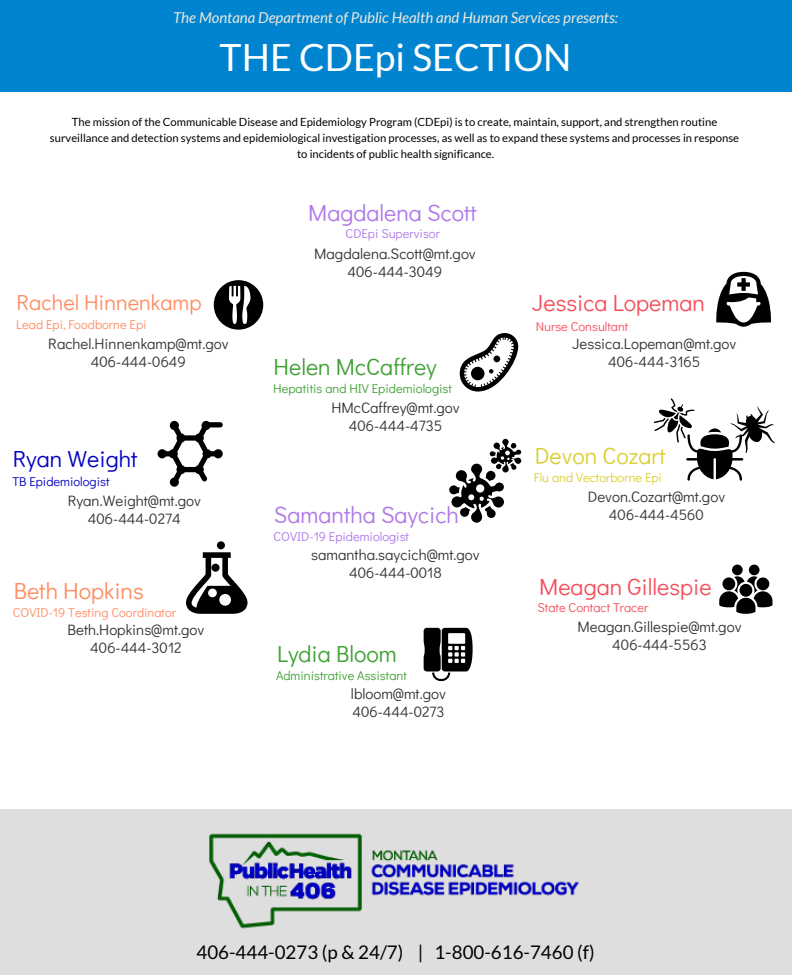
<style>
.page{position:relative;width:792px;height:975px;background:#fff}
.page>*{position:absolute;margin:0;border:0;box-sizing:border-box;transform-origin:0 0}
.t1{font:37.5px "Lato";color:#fff}
.t2{font:23.2px "Didact Gothic";color:#ae77e8}
.t3{font:23.2px "Didact Gothic";color:#f44e5b}
.t4{font:23.2px "Didact Gothic";color:#3ea034}
.t5{font:23.2px "Didact Gothic";color:#dbcf31}
.t6{font:23.2px "Didact Gothic";color:#ff8c62}
.t7{font:23.2px "Didact Gothic";color:#0000c0}
.t8{font:21.8px "Didact Gothic";color:#ff8c62}
.t9{font:18.8px "Lato";color:#000}
.t10{font:15px/18px "Didact Gothic";color:#333;text-align:center}
.t11{font:italic 15px "Lato";color:#ede7dc}
.t12{font:12.8px "Didact Gothic";color:#3ea034}
.t13{font:12.8px "Didact Gothic";color:#ff8c62}
.t14{font:12.8px "Didact Gothic";color:#ae77e8}
.t15{font:12.8px "Didact Gothic";color:#f44e5b}
.t16{font:12.8px "Didact Gothic";color:#dbcf31}
.t17{font:12.8px "Didact Gothic";color:#0000c0}
.t18{font:11.2px/15.8px "Lato";color:#000;text-align:center}
</style>
<div class="page">
<div style="left:0;top:809px;width:792px;height:166px;background:#dedede"></div>
<div style="left:0;top:0;width:792px;height:92px;background:#0084d0"></div>
<svg style="left:214px;top:280px;width:49px;height:50px"></svg>
<svg style="left:716px;top:272px;width:55px;height:55px"></svg>
<svg style="left:460px;top:333px;width:58px;height:59px"></svg>
<svg style="left:158px;top:421px;width:65px;height:66px"></svg>
<svg style="left:449px;top:439px;width:72px;height:84px"></svg>
<svg style="left:654px;top:398px;width:121px;height:83px"></svg>
<div style="left:217px;top:541px;width:8px;height:8px;background:#000;border-radius:50%"></div>
<svg style="left:186px;top:552px;width:62px;height:62px"></svg>
<svg style="left:719px;top:565px;width:53px;height:49px"></svg>
<svg style="left:424px;top:628px;width:49px;height:53px"></svg>
<img style="left:209px;top:833px;width:370px;height:96px">
<p class="t11" style="left:173px;top:9px;width:446px">The Montana Department of Public Health and Human Services presents:</p>
<p class="t1" style="left:220px;top:37px;width:354px">THE CDEpi SECTION</p>
<p class="t18" style="left:50px;top:114px;width:691px">The mission of the Communicable Disease and Epidemiology Program (CDEpi) is to create, maintain, support, and strengthen routine surveillance and detection systems and epidemiological investigation processes, as well as to expand these systems and processes in response to incidents of public health significance.</p>
<p class="t2" style="left:308px;top:195px;width:170px">Magdalena Scott</p>
<p class="t14" style="left:346px;top:223px;width:96px">CDEpi Supervisor</p>
<p class="t10" style="left:314px;top:243px;width:163px">Magdalena.Scott@mt.gov<br>406-444-3049</p>
<p class="t8" style="left:17px;top:285px;width:186px">Rachel Hinnenkamp</p>
<p class="t3" style="left:532px;top:284px;width:174px">Jessica Lopeman</p>
<p class="t13" style="left:16px;top:314px;width:132px">Lead Epi, Foodborne Epi</p>
<p class="t15" style="left:536px;top:316px;width:94px">Nurse Consultant</p>
<p class="t10" style="left:48px;top:333px;width:182px">Rachel.Hinnenkamp@mt.gov</p>
<p class="t10" style="left:572px;top:333px;width:166px">Jessica.Lopeman@mt.gov</p>
<p class="t10" style="left:91px;top:351px;width:97px">406-444-0649</p>
<p class="t10" style="left:608px;top:351px;width:94px">406-444-3165</p>
<p class="t4" style="left:274px;top:349px;width:165px">Helen McCaffrey</p>
<p class="t12" style="left:273px;top:379px;width:180px">Hepatitis and HIV Epidemiologist</p>
<p class="t10" style="left:332px;top:397px;width:130px">HMcCaffrey@mt.gov<br>406-444-4735</p>
<p class="t7" style="left:13px;top:441px;width:126px">Ryan Weight</p>
<p class="t5" style="left:535px;top:437px;width:133px">Devon Cozart</p>
<p class="t16" style="left:534px;top:467px;width:130px">Flu and Vectorborne Epi</p>
<p class="t17" style="left:12px;top:472px;width:99px">TB Epidemiologist</p>
<p class="t10" style="left:68px;top:490px;width:135px">Ryan.Weight@mt.gov</p>
<p class="t10" style="left:588px;top:486px;width:139px">Devon.Cozart@mt.gov</p>
<p class="t10" style="left:88px;top:508px;width:94px">406-444-0274</p>
<p class="t2" style="left:274px;top:497px;width:186px">Samantha Saycich</p>
<p class="t10" style="left:609px;top:504px;width:97px">406-444-4560</p>
<p class="t14" style="left:273px;top:526px;width:137px">COVID-19 Epidemiologist</p>
<p class="t10" style="left:311px;top:545px;width:170px">samantha.saycich@mt.gov<br>406-444-0018</p>
<p class="t6" style="left:14px;top:572px;width:132px">Beth Hopkins</p>
<p class="t3" style="left:539px;top:569px;width:174px">Meagan Gillespie</p>
<p class="t15" style="left:537px;top:598px;width:112px">State Contact Tracer</p>
<p class="t13" style="left:13px;top:602px;width:165px">COVID-19 Testing Coordinator</p>
<p class="t10" style="left:68px;top:620px;width:138px">Beth.Hopkins@mt.gov</p>
<p class="t10" style="left:578px;top:616px;width:165px">Meagan.Gillespie@mt.gov</p>
<p class="t10" style="left:90px;top:638px;width:93px">406-444-3012</p>
<p class="t10" style="left:612px;top:634px;width:96px">406-444-5563</p>
<p class="t4" style="left:277px;top:635px;width:121px">Lydia Bloom</p>
<p class="t12" style="left:276px;top:665px;width:132px">Administrative Assistant</p>
<p class="t10" style="left:351px;top:684px;width:97px;text-align:left">lbloom@mt.gov<br>406-444-0273</p>
<p class="t9" style="left:196px;top:941px;width:400px">406-444-0273 (p &amp; 24/7) | 1-800-616-7460 (f)</p>
</div>
